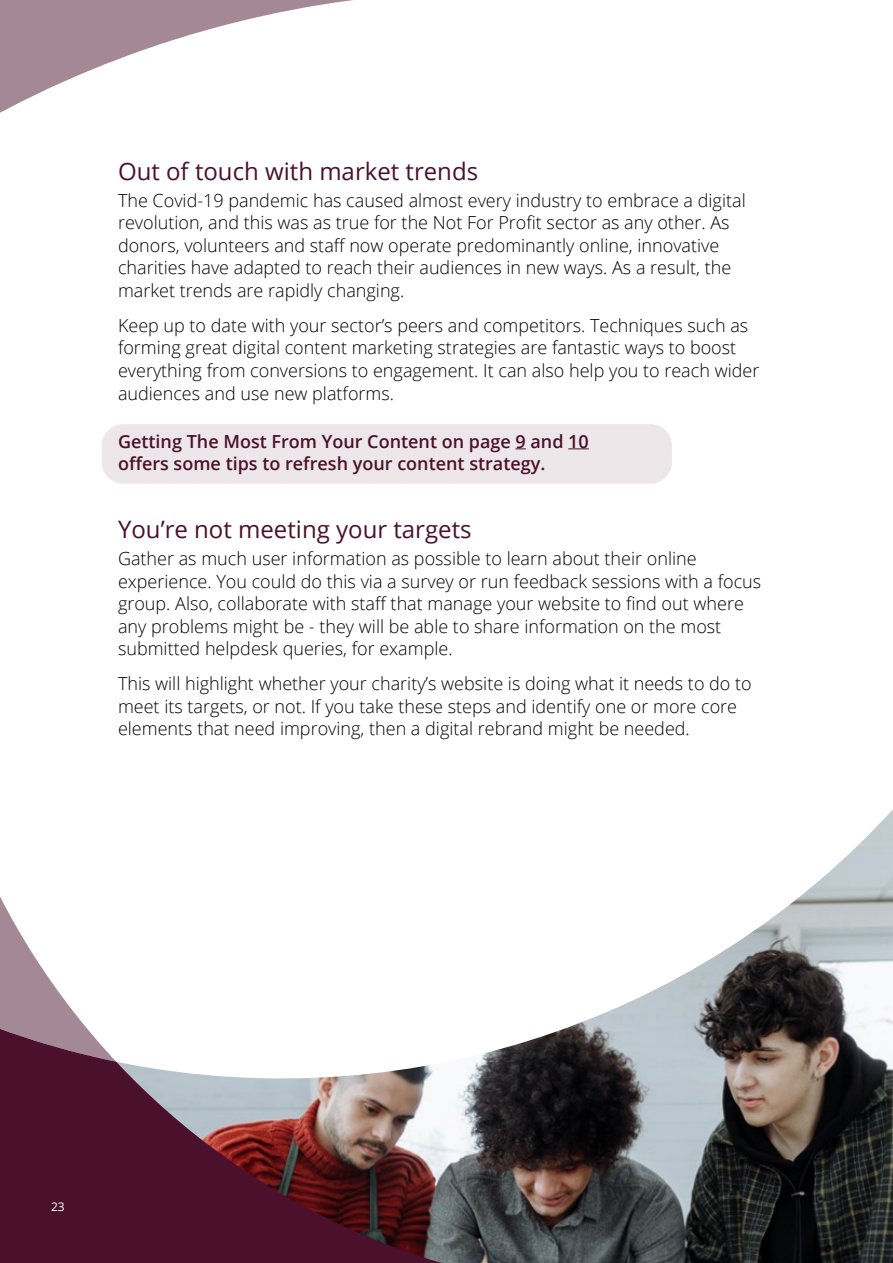
<style>
.page{position:relative;width:893px;height:1263px;background:#fff}
.page>*{position:absolute;margin:0;border:0;box-sizing:border-box;transform-origin:0 0}
.t1{font:24px "Open Sans";color:#4b112c}
.t2{font:300 18px/22.5px "Open Sans";color:#000}
.t3{font:600 18px/22.5px "Open Sans";color:#4b112c}
.t4{font:12px "Open Sans";color:#fff}
</style>
<div class="page">
<img style="left:648px;top:809px;width:245px;height:454px">
<svg style="left:0;top:897px;width:648px;height:366px"></svg>
<div style="left:102px;top:424px;width:570px;height:60px;background:#ede7ea;border-radius:21px"></div>
<svg style="left:568px;top:448px;width:21px;height:1px"></svg>
<svg style="left:0;top:0;width:353px;height:113px"></svg>
<h1 class="t1" style="left:118px;top:155px;width:362px">Out of touch with market trends</h1>
<p class="t2" style="left:118px;top:188px;width:629px">The Covid-19 pandemic has caused almost every industry to embrace a digital revolution, and this was as true for the Not For Profit sector as any other. As donors, volunteers and staff now operate predominantly online, innovative charities have adapted to reach their audiences in new ways. As a result, the market trends are rapidly changing.</p>
<p class="t2" style="left:118px;top:314px;width:643px">Keep up to date with your sector’s peers and competitors. Techniques such as forming great digital content marketing strategies are fantastic ways to boost everything from conversions to engagement. It can also help you to reach wider audiences and use new platforms.</p>
<p class="t3" style="left:118px;top:429px;width:472px">Getting The Most From Your Content on page 9 and 10 offers some tips to refresh your content strategy.</p>
<h1 class="t1" style="left:118px;top:513px;width:355px">You’re not meeting your targets</h1>
<p class="t2" style="left:118px;top:547px;width:645px">Gather as much user information as possible to learn about their online experience. You could do this via a survey or run feedback sessions with a focus group. Also, collaborate with staff that manage your website to find out where any problems might be - they will be able to share information on the most submitted helpdesk queries, for example.</p>
<p class="t2" style="left:118px;top:672px;width:635px">This will highlight whether your charity’s website is doing what it needs to do to meet its targets, or not. If you take these steps and identify one or more core elements that need improving, then a digital rebrand might be needed.</p>
<p class="t4" style="left:51px;top:1198px;width:15px">23</p>
</div>
